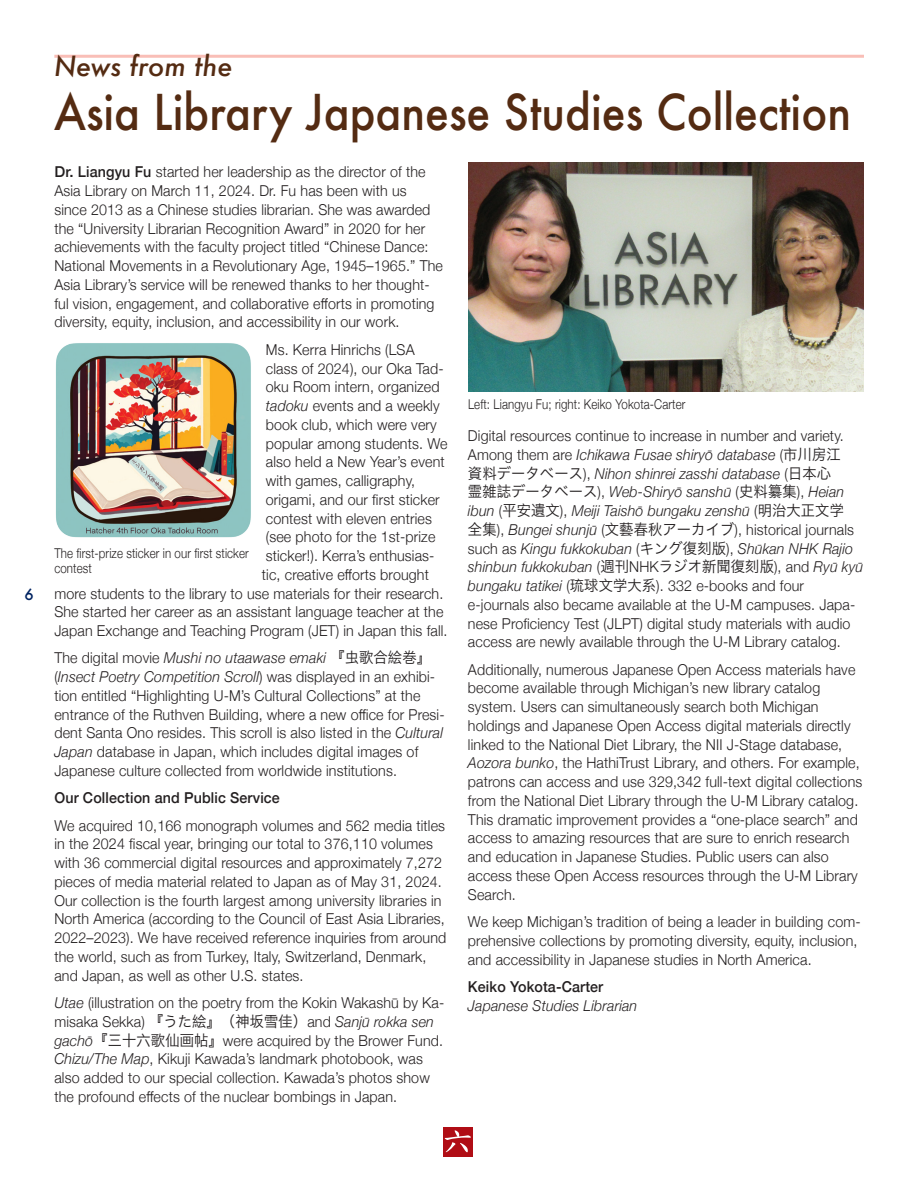
<style>
.page{position:relative;width:918px;height:1188px;background:#fff}
.page>*{position:absolute;margin:0;border:0;box-sizing:border-box;transform-origin:0 0}
.t1{font:500 48px "Futura";color:#542b12;scale:.9 1}
.t2{font:italic 500 27px "Futura";color:#542b12}
.t3{font:300 15px/18.8px "Helvetica Neue";letter-spacing:.01em;color:#231f20;scale:.95 1}
.t4{font:500 15px "Helvetica Neue";letter-spacing:.01em;color:#231f20;scale:.95 1}
.t5{font:italic 300 15px "Helvetica Neue";letter-spacing:.01em;color:#231f20;scale:.95 1}
.t6{font:500 15px "Futura";color:#002361}
.t7{font:300 13.5px/15px "Helvetica Neue";letter-spacing:.01em;color:#231f20;scale:.85 1}
.s1{font-weight:500}
.s2{font-style:italic}
.s3{font-family:"Hiragino Sans GB W3";font-weight:400}
</style>
<div class="page">
<hr style="left:54px;top:55px;width:810px;height:3px;background:#f9beb7">
<img style="left:468px;top:162px;width:396px;height:230px">
<img style="left:56px;top:343px;width:195px;height:195px">
<div style="left:443px;top:1128px;width:29px;height:29px;background:#b00d15"></div>
<svg style="left:445px;top:1130px;width:26px;height:22px"></svg>
<p class="t6" style="left:24px;top:584px;width:11px">6</p>
<h2 class="t2" style="left:54px;top:48px;width:180px">News from the</h2>
<h1 class="t1" style="left:54px;top:80px;width:887px">Asia Library Japanese Studies Collection</h1>
<p class="t3" style="left:54px;top:162px;width:411px"><span class="s1">Dr. Liangyu Fu</span> started her leadership as the director of the Asia Library on March 11, 2024. Dr. Fu has been with us<br>since 2013 as a Chinese studies librarian. She was awarded the “University Librarian Recognition Award” in 2020 for her achievements with the faculty project titled “Chinese Dance:<br>National Movements in a Revolutionary Age, 1945–1965.” The Asia Library’s service will be renewed thanks to her thought&shy;ful vision, engagement, and collaborative efforts in promoting diversity, equity, inclusion, and accessibility in our work.</p>
<p class="t3" style="left:266px;top:339px;width:158px">Ms. Kerra Hinrichs (LSA</p>
<p class="t3" style="left:266px;top:358px;width:189px">class of 2024), our Oka Tad-</p>
<p class="t3" style="left:266px;top:376px;width:184px">oku Room intern, organized</p>
<p class="t3" style="left:266px;top:395px;width:184px"><span class="s2">tadoku</span> events and a weekly</p>
<p class="t3" style="left:266px;top:414px;width:181px">book club, which were very</p>
<p class="t3" style="left:266px;top:433px;width:193px">popular among students. We</p>
<p class="t3" style="left:266px;top:451px;width:190px">also held a New Year’s event</p>
<p class="t3" style="left:266px;top:470px;width:159px">with games, calligraphy,</p>
<p class="t3" style="left:266px;top:489px;width:185px">origami, and our first sticker</p>
<p class="t3" style="left:266px;top:508px;width:176px">contest with eleven entries</p>
<p class="t3" style="left:266px;top:526px;width:180px">(see photo for the 1st-prize</p>
<p class="t3" style="left:266px;top:545px;width:179px">sticker!). Kerra’s enthusias-</p>
<p class="t3" style="left:262px;top:564px;width:177px">tic, creative efforts brought</p>
<p class="t3" style="left:54px;top:583px;width:411px">more students to the library to use materials for their research.</p>
<p class="t3" style="left:54px;top:601px;width:411px">She started her career as an assistant language teacher at the</p>
<p class="t3" style="left:54px;top:620px;width:415px">Japan Exchange and Teaching Program (JET) in Japan this fall.</p>
<p class="t3" style="left:54px;top:648px;width:412px">The digital movie <span class="s2">Mushi no utaawase emaki</span> <span class="s3">『虫歌合絵巻』</span>(<span class="s2">Insect Poetry Competition Scroll</span>) was displayed in an exhibi&shy;tion entitled “Highlighting U-M’s Cultural Collections” at the entrance of the Ruthven Building, where a new office for Presi&shy;dent Santa Ono resides. This scroll is also listed in the <span class="s2">Cultural Japan</span> database in Japan, which includes digital images of Japanese culture collected from worldwide institutions.</p>
<p class="t4" style="left:54px;top:786px;width:239px">Our Collection and Public Service</p>
<p class="t3" style="left:54px;top:815px;width:414px">We acquired 10,166 monograph volumes and 562 media titles in the 2024 fiscal year, bringing our total to 376,110 volumes with 36 commercial digital resources and approximately 7,272 pieces of media material related to Japan as of May 31, 2024.<br>Our collection is the fourth largest among university libraries in North America (according to the Council of East Asia Libraries, 2022–2023). We have received reference inquiries from around the world, such as from Turkey, Italy, Switzerland, Denmark, and Japan, as well as other U.S. states.</p>
<p class="t3" style="left:54px;top:992px;width:412px"><span class="s2">Utae</span> (illustration on the poetry from the Kokin Wakashū by Ka&shy;misaka Sekka) <span class="s3">『うた絵』（神坂雪佳）</span>and <span class="s2">Sanjū rokka sen gachō</span><span class="s3">『三十六歌仙画帖』</span>were acquired by the Brower Fund.<br><span class="s2">Chizu/The Map</span>, Kikuji Kawada’s landmark photobook, was also added to our special collection. Kawada’s photos show the profound effects of the nuclear bombings in Japan.</p>
<p class="t7" style="left:468px;top:396px;width:257px">Left: Liangyu Fu; right: Keiko Yokota-Carter</p>
<p class="t3" style="left:468px;top:425px;width:417px">Digital resources continue to increase in number and variety.<br>Among them are <span class="s2">Ichikawa Fusae shiryō database</span> (<span class="s3">市川房江<br>資料データベース</span>), <span class="s2">Nihon shinrei zasshi database</span> (<span class="s3">日本心<br>霊雑誌データベース</span>), <span class="s2">Web-Shiryō sanshū</span> (<span class="s3">史料纂集</span>), <span class="s2">Heian ibun</span> (<span class="s3">平安遺文</span>), <span class="s2">Meiji Taishō bungaku zenshū</span> (<span class="s3">明治大正文学<br>全集</span>), <span class="s2">Bungei shunjū</span> (<span class="s3">文藝春秋アーカイブ</span>), historical journals such as <span class="s2">Kingu fukkokuban</span> (<span class="s3">キング復刻版</span>), <span class="s2">Shūkan NHK Rajio shinbun fukkokuban</span> (<span class="s3">週刊</span>NHK<span class="s3">ラジオ新聞復刻版</span>), and <span class="s2">Ryū kyū bungaku tatikei</span> (<span class="s3">琉球文学大系</span>). 332 e-books and four e-journals also became available at the U-M campuses. Japa&shy;nese Proficiency Test (JLPT) digital study materials with audio access are newly available through the U-M Library catalog.</p>
<p class="t3" style="left:468px;top:659px;width:417px">Additionally, numerous Japanese Open Access materials have become available through Michigan’s new library catalog system. Users can simultaneously search both Michigan holdings and Japanese Open Access digital materials directly linked to the National Diet Library, the NII J-Stage database, <span class="s2">Aozora bunko</span>, the HathiTrust Library, and others. For example, patrons can access and use 329,342 full-text digital collections from the National Diet Library through the U-M Library catalog.<br>This dramatic improvement provides a “one-place search” and access to amazing resources that are sure to enrich research and education in Japanese Studies. Public users can also access these Open Access resources through the U-M Library Search.</p>
<p class="t3" style="left:468px;top:911px;width:415px">We keep Michigan’s tradition of being a leader in building com&shy;prehensive collections by promoting diversity, equity, inclusion, and accessibility in Japanese studies in North America.</p>
<p class="t4" style="left:468px;top:975px;width:144px">Keiko Yokota-Carter</p>
<p class="t5" style="left:468px;top:994px;width:180px">Japanese Studies Librarian</p>
<p class="t7" style="left:54px;top:545px;width:230px">The first-prize sticker in our first sticker contest</p>
</div>
